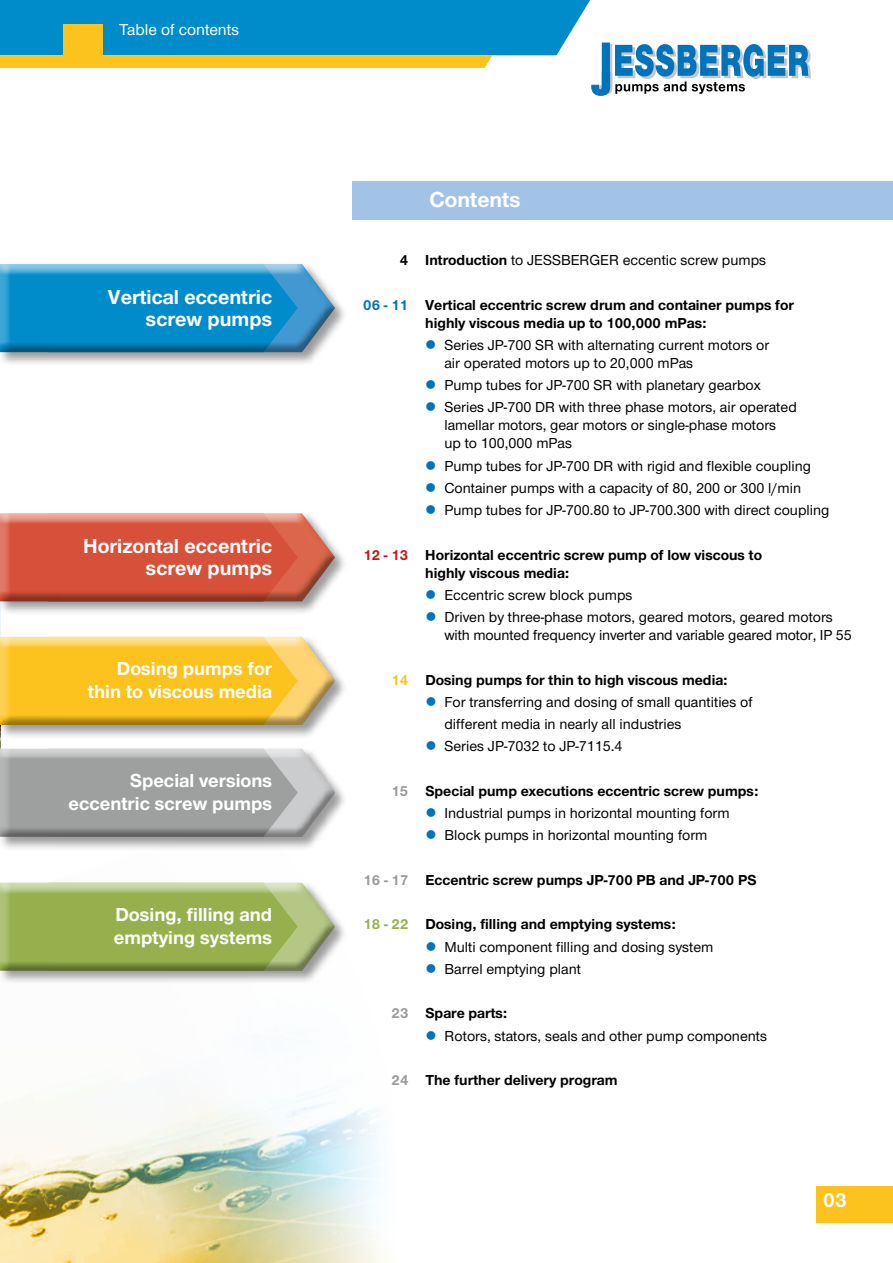
<style>
.page{position:relative;width:893px;height:1263px;background:#fff}
.page>*{position:absolute;margin:0;border:0;box-sizing:border-box;transform-origin:0 0}
.t1{font:700 22.5px "Nimbus Sans Novus T";color:#fff}
.t2{font:700 21px/22.5px "Nimbus Sans Novus T";color:#fff;text-align:right}
.t3{font:700 19.5px/22.5px "Nimbus Sans Novus T";color:#fff;text-align:right}
.t4{font:500 16.5px "Nimbus Sans Novus T";color:#fff}
.t5{font:500 15px/18px "Nimbus Sans Novus T";color:#000}
.t6{font:700 15px/18px "Nimbus Sans Novus T";color:#000}
.s1{font-weight:700}
.s2{color:#0074ba}
.s3{color:#cd1316}
.s4{color:#fcc21d}
.s5{color:#9a9b9b}
.s6{color:#96b04e}
</style>
<div class="page">
<svg style="left:0;top:0;width:811px;height:96px"></svg>
<div style="left:602px;top:43px;width:8px;height:46px;background:#0074ba"></div>
<div style="left:353px;top:182px;width:540px;height:38px;background:#a3c3e6"></div>
<img style="left:0;top:1101px;width:384px;height:162px">
<img style="left:0;top:615px;width:1px;height:126px">
<div style="left:816px;top:1186px;width:77px;height:36px;background:#fcc21d"></div>
<div style="left:0;top:880px;width:348px;height:105px;background:#000;opacity:.39"></div>
<div style="left:0;top:881px;width:336px;height:86px;background:#fff;opacity:.75"></div>
<div style="left:0;top:886px;width:336px;height:86px;background:#000;opacity:.39"></div>
<div style="left:0;top:634px;width:348px;height:105px;background:#000;opacity:.39"></div>
<div style="left:0;top:635px;width:336px;height:86px;background:#fff;opacity:.75"></div>
<div style="left:0;top:640px;width:336px;height:86px;background:#000;opacity:.39"></div>
<div style="left:0;top:746px;width:348px;height:105px;background:#000;opacity:.39"></div>
<div style="left:0;top:741px;width:336px;height:92px;background:#fff;opacity:.75"></div>
<div style="left:0;top:752px;width:336px;height:86px;background:#000;opacity:.39"></div>
<div style="left:0;top:511px;width:348px;height:104px;background:#000;opacity:.39"></div>
<div style="left:0;top:511px;width:336px;height:87px;background:#fff;opacity:.75"></div>
<div style="left:0;top:516px;width:336px;height:87px;background:#000;opacity:.39"></div>
<div style="left:0;top:261px;width:348px;height:105px;background:#000;opacity:.39"></div>
<div style="left:0;top:262px;width:336px;height:87px;background:#fff;opacity:.75"></div>
<div style="left:0;top:267px;width:336px;height:87px;background:#000;opacity:.39"></div>
<div style="left:13px;top:908px;width:259px;height:50px;background:#96b04e"></div>
<p class="t4" style="left:119px;top:20px;width:122px">Table of contents</p>
<h2 class="t2" style="left:108px;top:285px;width:166px">Vertical eccentric screw pumps</h2>
<h2 class="t2" style="left:83px;top:534px;width:190px">Horizontal eccentric screw pumps</h2>
<h3 class="t3" style="left:88px;top:657px;width:186px">Dosing pumps for thin to viscous media</h3>
<h3 class="t3" style="left:69px;top:769px;width:205px">Special versions eccentric screw pumps</h3>
<h3 class="t3" style="left:114px;top:903px;width:160px;text-align:left">Dosing, filling and emptying systems</h3>
<h1 class="t1" style="left:429px;top:186px;width:93px">Contents</h1>
<p class="t5" style="left:400px;top:251px;width:368px"><span class="s1">4 Introduction</span> to JESSBERGER eccentic screw pumps</p>
<p class="t6" style="left:425px;top:295px;width:370px;text-indent:-62px"><span class="s2">06 - 11</span> Vertical eccentric screw drum and container pumps for highly viscous media up to 100,000 mPas:</p>
<p class="t5" style="left:444px;top:336px;width:326px;text-indent:-19px"><span class="s2">●</span> Series JP-700 SR with alternating current motors or air operated motors up to 20,000 mPas</p>
<p class="t5" style="left:425px;top:376px;width:337px"><span class="s2">●</span> Pump tubes for JP-700 SR with planetary gearbox</p>
<p class="t5" style="left:444px;top:398px;width:354px;text-indent:-19px"><span class="s2">●</span> Series JP-700 DR with three phase motors, air operated lamellar motors, gear motors or single-phase motors<br>up to 100,000 mPas</p>
<p class="t5" style="left:425px;top:456px;width:387px"><span class="s2">●</span> Pump tubes for JP-700 DR with rigid and flexible coupling</p>
<p class="t5" style="left:425px;top:479px;width:377px"><span class="s2">●</span> Container pumps with a capacity of 80, 200 or 300 l/min</p>
<p class="t5" style="left:425px;top:501px;width:406px"><span class="s2">●</span> Pump tubes for JP-700.80 to JP-700.300 with direct coupling</p>
<p class="t6" style="left:425px;top:545px;width:338px;text-indent:-62px"><span class="s3">12 - 13</span> Horizontal eccentric screw pump of low viscous to highly viscous media:</p>
<p class="t5" style="left:425px;top:586px;width:209px"><span class="s2">●</span> Eccentric screw block pumps</p>
<p class="t5" style="left:444px;top:608px;width:409px;text-indent:-19px"><span class="s2">●</span> Driven by three-phase motors, geared motors, geared motors with mounted frequency inverter and variable geared motor, IP 55</p>
<p class="t6" style="left:392px;top:670px;width:338px"><span class="s4">14</span> Dosing pumps for thin to high viscous media:</p>
<p class="t5" style="left:444px;top:690px;width:310px;line-height:22.2px;text-indent:-19px"><span class="s2">●</span> For transferring and dosing of small quantities of different media in nearly all industries</p>
<p class="t5" style="left:425px;top:737px;width:199px"><span class="s2">●</span> Series JP-7032 to JP-7115.4</p>
<p class="t6" style="left:392px;top:782px;width:368px"><span class="s5">15</span> Special pump executions eccentric screw pumps:</p>
<p class="t5" style="left:425px;top:804px;width:306px"><span class="s2">●</span> Industrial pumps in horizontal mounting form</p>
<p class="t5" style="left:425px;top:826px;width:284px"><span class="s2">●</span> Block pumps in horizontal mounting form</p>
<p class="t6" style="left:363px;top:871px;width:395px"><span class="s5">16 - 17</span> Eccentric screw pumps JP-700 PB and JP-700 PS</p>
<p class="t6" style="left:363px;top:915px;width:314px"><span class="s6">18 - 22</span> Dosing, filling and emptying systems:</p>
<p class="t5" style="left:425px;top:937px;width:290px"><span class="s2">●</span> Multi component filling and dosing system</p>
<p class="t5" style="left:425px;top:960px;width:157px"><span class="s2">●</span> Barrel emptying plant</p>
<p class="t6" style="left:392px;top:1004px;width:117px"><span class="s5">23</span> Spare parts:</p>
<p class="t5" style="left:425px;top:1026px;width:343px"><span class="s2">●</span> Rotors, stators, seals and other pump components</p>
<p class="t6" style="left:392px;top:1071px;width:227px"><span class="s5">24</span> The further delivery program</p>
<h2 class="t2" style="left:823px;top:1188px;width:25px">303</h2>
</div>
